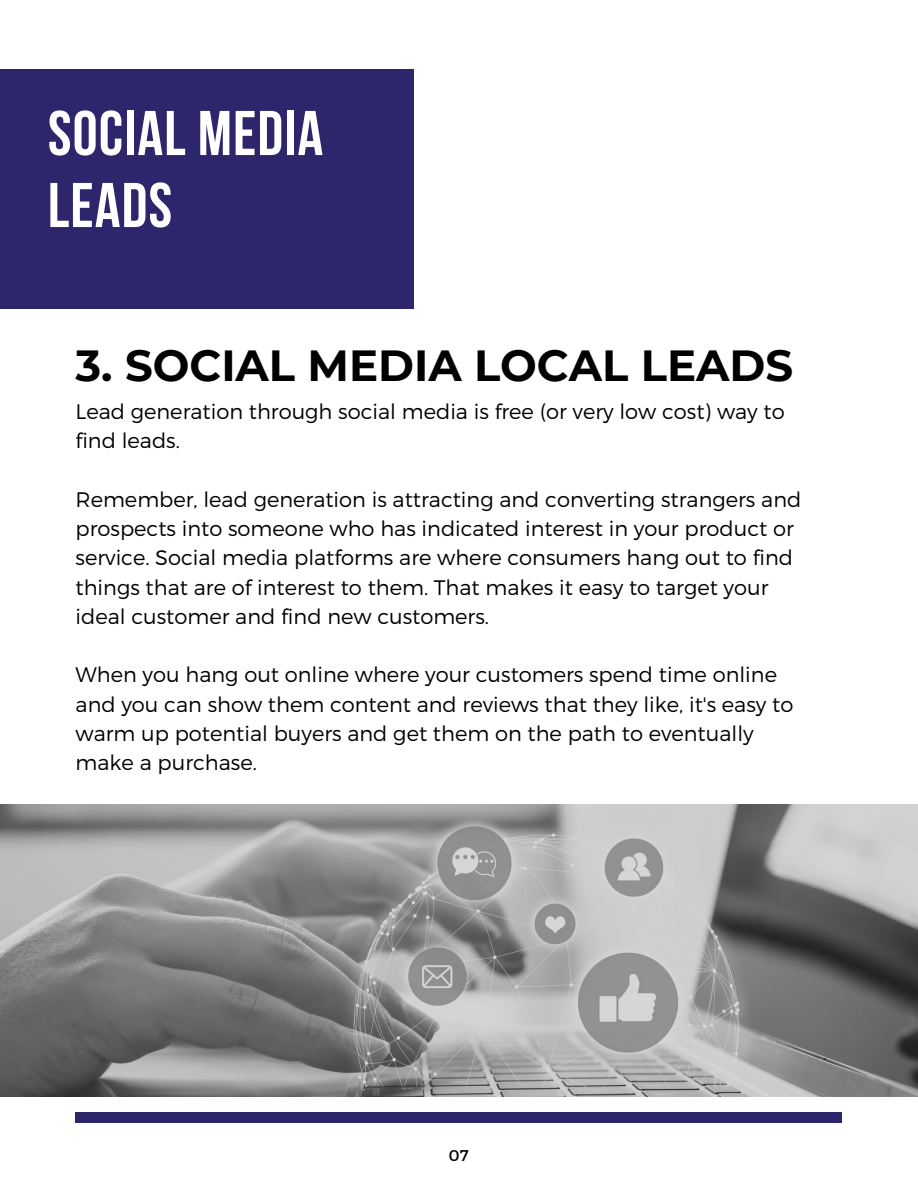
<style>
.page{position:relative;width:918px;height:1188px;background:#fff}
.page>*{position:absolute;margin:0;border:0;box-sizing:border-box;transform-origin:0 0}
.t1{font:700 63px/72px "Bebas Neue";letter-spacing:.02em;color:#fff}
.t2{font:700 43.5px "Montserrat";color:#000}
.t3{font:300 21px/29.2px "Montserrat";color:#000}
.t4{font:15.6px "Montserrat";color:#000}
</style>
<div class="page">
<img style="left:0;top:804px;width:918px;height:293px">
<div style="left:0;top:70px;width:413px;height:238px;background:#2e266d"></div>
<div style="left:76px;top:1113px;width:766px;height:10px;background:#2e266d"></div>
<h1 class="t1" style="left:48px;top:103px;width:277px">SOCIAL MEDIA<br>LEADS</h1>
<h2 class="t2" style="left:76px;top:339px;width:719px">3. SOCIAL MEDIA LOCAL LEADS</h2>
<p class="t3" style="left:76px;top:396px;width:711px">Lead generation through social media is free (or very low cost) way to find leads.</p>
<p class="t3" style="left:76px;top:484px;width:727px">Remember, lead generation is attracting and converting strangers and prospects into someone who has indicated interest in your product or service. Social media platforms are where consumers hang out to find things that are of interest to them. That makes it easy to target your ideal customer and find new customers.</p>
<p class="t3" style="left:76px;top:659px;width:719px">When you hang out online where your customers spend time online and you can show them content and reviews that they like, it's easy to warm up potential buyers and get them on the path to eventually make a purchase.</p>
<p class="t4" style="left:449px;top:1145px;width:21px">07</p>
</div>
